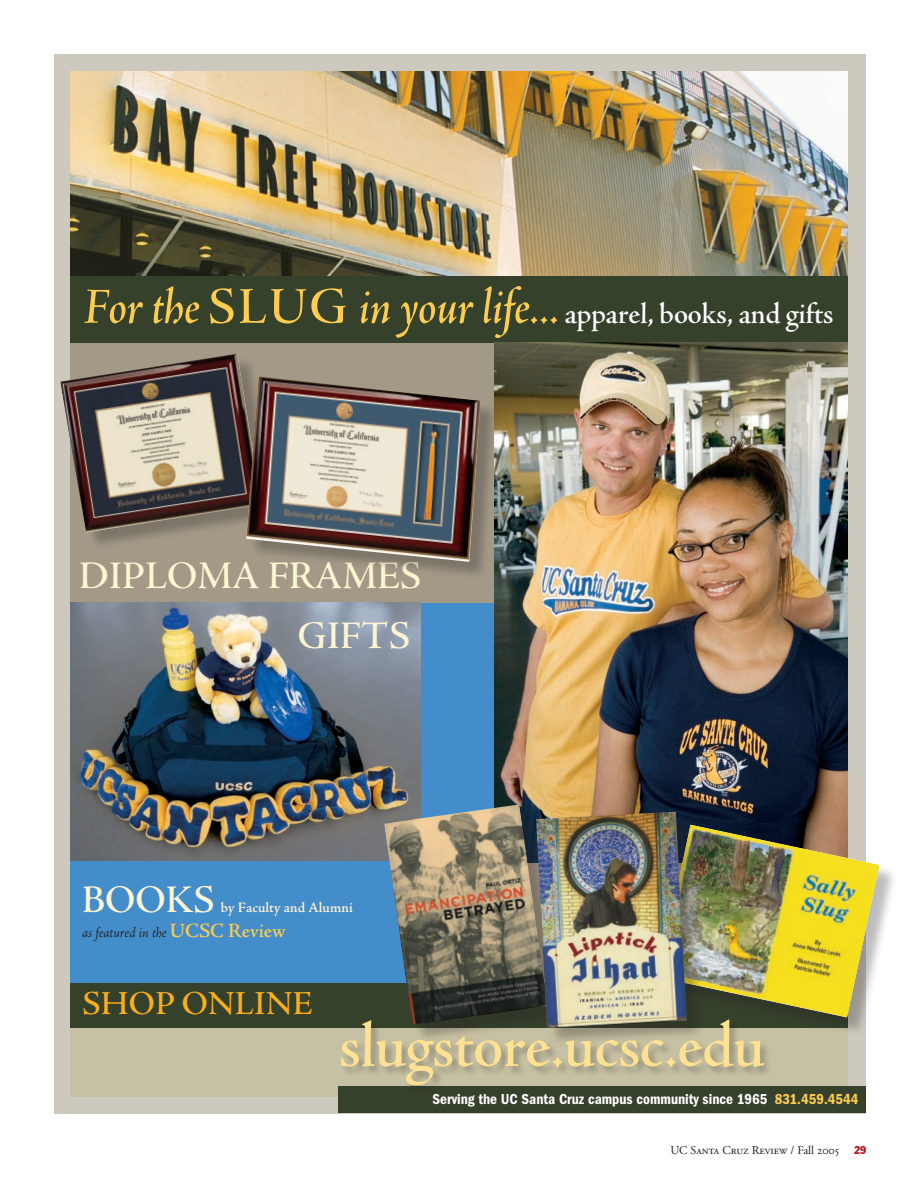
<style>
.page{position:relative;width:918px;height:1188px;background:#fff}
.page>*{position:absolute;margin:0;border:0;box-sizing:border-box;transform-origin:0 0}
.t1{font:67.35px "Adobe Jenson MM 506 44";color:#ffe192}
.t2{font:40.5px "Adobe Jenson MM 506 27";color:#fef5d2}
.t3{font:34.8px "Adobe Jenson MM 506 23";letter-spacing:.01em;color:#faaf18}
.t4{font:31.05px "Adobe Jenson MM 506 20";color:#fff}
.t5{font:600 15px "Franklin Got Cd ITC";color:#fff}
.t6{font:15px "Adobe Jenson MM It 371 10";color:#231f20}
.t7{font:15px "Adobe Jenson MM 506 10";color:#fef5d2}
.t8{font:12px "Adobe Garamond Regular SC";color:#231f20}
.s1{font-family:"Adobe Jenson MM It 506 35";font-size:53.25px;color:#fecc4e}
.s2{font-family:"Adobe Jenson MM 506 35";font-size:53.25px;color:#fecc4e}
.s3{font-family:"Adobe Jenson MM 506 14";font-size:21px;color:#fecc4e}
.s4{color:#fecc4e}
.s5{font-family:"Adobe Garamond"}
.s6{font-family:"Franklin Gothic";font-stretch:condensed;font-size:11.25px;color:#bb1018}
</style>
<div class="page">
<div style="left:54px;top:54px;width:811px;height:1060px;background:#cec9be"></div>
<img style="left:70px;top:72px;width:778px;height:205px">
<div style="left:70px;top:337px;width:778px;height:647px;background:#a29987"></div>
<div style="left:70px;top:603px;width:427px;height:388px;background:#448dcb"></div>
<div style="left:70px;top:277px;width:778px;height:66px;background:#36412c"></div>
<div style="left:70px;top:1009px;width:778px;height:87px;background:#c7c1a3"></div>
<div style="left:338px;top:1086px;width:528px;height:27px;background:#36412c"></div>
<img style="left:495px;top:343px;width:353px;height:482px">
<div style="left:70px;top:983px;width:778px;height:45px;background:#36412c"></div>
<img style="left:70px;top:603px;width:350px;height:257px">
<div style="left:61px;top:355px;width:220px;height:197px;background:#231f20;opacity:.3"></div>
<img style="left:60px;top:354px;width:201px;height:178px">
<div style="left:659px;top:826px;width:240px;height:211px;background:#231f20;opacity:.3"></div>
<img style="left:707px;top:825px;width:172px;height:192px">
<img style="left:384px;top:804px;width:164px;height:214px">
<div style="left:537px;top:812px;width:170px;height:236px;background:#231f20;opacity:.3"></div>
<img style="left:536px;top:812px;width:151px;height:206px">
<div style="left:339px;top:1018px;width:436px;height:80px;background:#231f20;opacity:.3"></div>
<div style="left:247px;top:378px;width:254px;height:203px;background:#231f20;opacity:.3"></div>
<img style="left:246px;top:377px;width:235px;height:185px">
<p class="t4" style="left:83px;top:297px;width:752px"><span class="s1">For the</span> <span class="s2">SLUG</span> <span class="s1">in your life...</span> apparel, books, and gifts</p>
<p class="t2" style="left:79px;top:554px;width:343px">DIPLOMA FRAMES</p>
<p class="t2" style="left:298px;top:614px;width:114px">GIFTS</p>
<p class="t2" style="left:82px;top:878px;width:134px">BOOKS</p>
<p class="t7" style="left:221px;top:899px;width:134px">by Faculty and Alumni</p>
<p class="t6" style="left:82px;top:925px;width:205px">as featured in the <span class="s3">UCSC Review</span></p>
<p class="t3" style="left:82px;top:985px;width:232px">SHOP ONLINE</p>
<p class="t1" style="left:339px;top:1010px;width:427px">slugstore.ucsc.edu</p>
<p class="t5" style="left:433px;top:1090px;width:428px">Serving the UC Santa Cruz campus community since 1965 <span class="s4">831.459.4544</span></p>
<p class="t8" style="left:670px;top:1144px;width:197px">UC Santa Cruz Review <span class="s5">/ Fall</span> 2005 <span class="s6">29</span></p>
</div>
